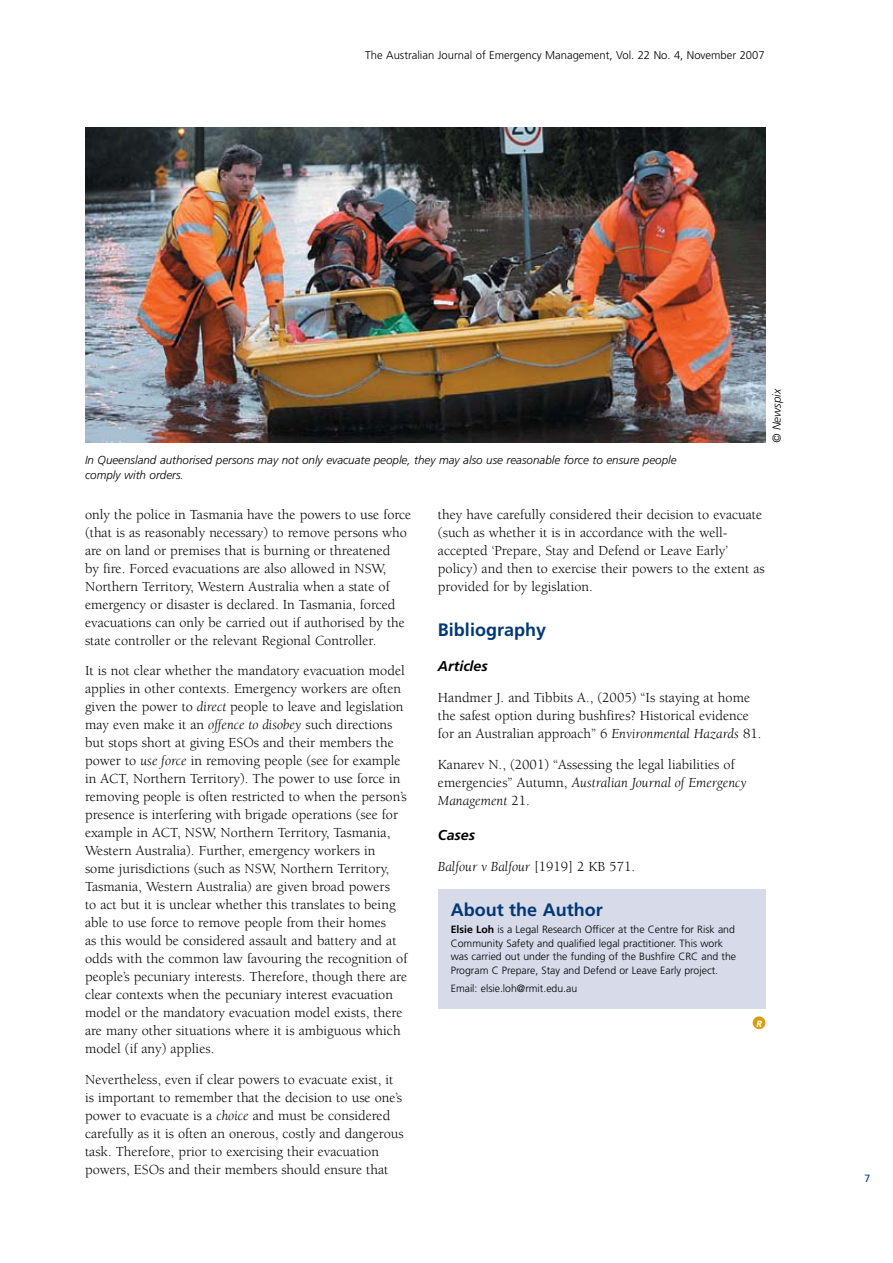
<style>
.page{position:relative;width:893px;height:1263px;background:#fff}
.page>*{position:absolute;margin:0;border:0;box-sizing:border-box;transform-origin:0 0}
.t1{font:700 18px "Frutiger";color:#003876}
.t2{font:14.25px/18px "Berkeley";color:#000}
.t3{font:italic 14.25px "Berkeley";color:#000}
.t4{font:italic 700 14.25px "Frutiger";color:#000}
.t5{font:italic 300 11.7px/15px "Frutiger";color:#000}
.t6{font:300 11.25px "Frutiger";color:#000}
.t7{font:300 10.5px/13.5px "Frutiger";color:#000}
.t8{font:italic 700 9px "Frutiger";color:#fff}
.s1{font-style:italic}
.s2{font-style:normal}
.s3{font-weight:700}
</style>
<div class="page">
<div style="left:438px;top:889px;width:327px;height:120px;background:#d6dae9"></div>
<div style="left:753px;top:1016px;width:12px;height:13px;background:#d5a00f;border-radius:50%"></div>
<img style="left:85px;top:128px;width:680px;height:315px">
<p class="t6" style="left:365px;top:49px;width:401px">The Australian Journal of Emergency Management, Vol. 22 No. 4, November 2007</p>
<p class="t5" style="left:85px;top:452px;width:593px">In Queensland authorised persons may not only evacuate people, they may also use reasonable force to ensure people comply with orders.</p>
<p class="t5" style="left:769px;top:443px;width:57px;rotate:-90deg">© Newspix</p>
<p class="t2" style="left:85px;top:505px;width:328px">only the police in Tasmania have the powers to use force (that is as reasonably necessary) to remove persons who are on land or premises that is burning or threatened<br>by fire. Forced evacuations are also allowed in NSW, Northern Territory, Western Australia when a state of emergency or disaster is declared. In Tasmania, forced evacuations can only be carried out if authorised by the state controller or the relevant Regional Controller.</p>
<p class="t2" style="left:85px;top:662px;width:324px">It is not clear whether the mandatory evacuation model applies in other contexts. Emergency workers are often given the power to <span class="s1">direct</span> people to leave and legislation may even make it an <span class="s1">offence to disobey</span> such directions but stops short at giving ESOs and their members the power to <span class="s1">use force</span> in removing people (see for example in ACT, Northern Territory). The power to use force in removing people is often restricted to when the person’s presence is interfering with brigade operations (see for example in ACT, NSW, Northern Territory, Tasmania, Western Australia). Further, emergency workers in some jurisdictions (such as NSW, Northern Territory, Tasmania, Western Australia) are given broad powers<br>to act but it is unclear whether this translates to being able to use force to remove people from their homes<br>as this would be considered assault and battery and at odds with the common law favouring the recognition of people’s pecuniary interests. Therefore, though there are clear contexts when the pecuniary interest evacuation model or the mandatory evacuation model exists, there are many other situations where it is ambiguous which model (if any) applies.</p>
<p class="t2" style="left:85px;top:1071px;width:320px">Nevertheless, even if clear powers to evacuate exist, it is important to remember that the decision to use one’s power to evacuate is a <span class="s1">choice</span> and must be considered carefully as it is often an onerous, costly and dangerous task. Therefore, prior to exercising their evacuation powers, ESOs and their members should ensure that</p>
<p class="t2" style="left:438px;top:505px;width:328px">they have carefully considered their decision to evacuate (such as whether it is in accordance with the well&shy;accepted ‘Prepare, Stay and Defend or Leave Early’ policy) and then to exercise their powers to the extent as provided for by legislation.</p>
<p class="t1" style="left:438px;top:619px;width:110px">Bibliography</p>
<p class="t4" style="left:438px;top:658px;width:51px">Articles</p>
<p class="t2" style="left:438px;top:689px;width:325px">Handmer J. and Tibbits A., (2005) “Is staying at home the safest option during bushfires? Historical evidence for an Australian approach” 6 <span class="s1">Environmental Hazards</span> 81.</p>
<p class="t2" style="left:438px;top:756px;width:310px">Kanarev N., (2001) “Assessing the legal liabilities of emergencies” Autumn, <span class="s1">Australian Journal of Emergency<br>Management</span> 21.</p>
<p class="t4" style="left:438px;top:826px;width:39px">Cases</p>
<p class="t3" style="left:438px;top:859px;width:199px">Balfour v Balfour <span class="s2">[1919] 2 KB 571.</span></p>
<p class="t1" style="left:451px;top:899px;width:154px">About the Author</p>
<p class="t7" style="left:451px;top:923px;width:287px"><span class="s3">Elsie Loh</span> is a Legal Research Officer at the Centre for Risk and Community Safety and qualified legal practitioner. This work was carried out under the funding of the Bushfire CRC and the Program C Prepare, Stay and Defend or Leave Early project.</p>
<p class="t7" style="left:451px;top:981px;width:128px">Email: elsie.loh@rmit.edu.au</p>
<p class="t8" style="left:756px;top:1018px;width:7px">R</p>
</div>
